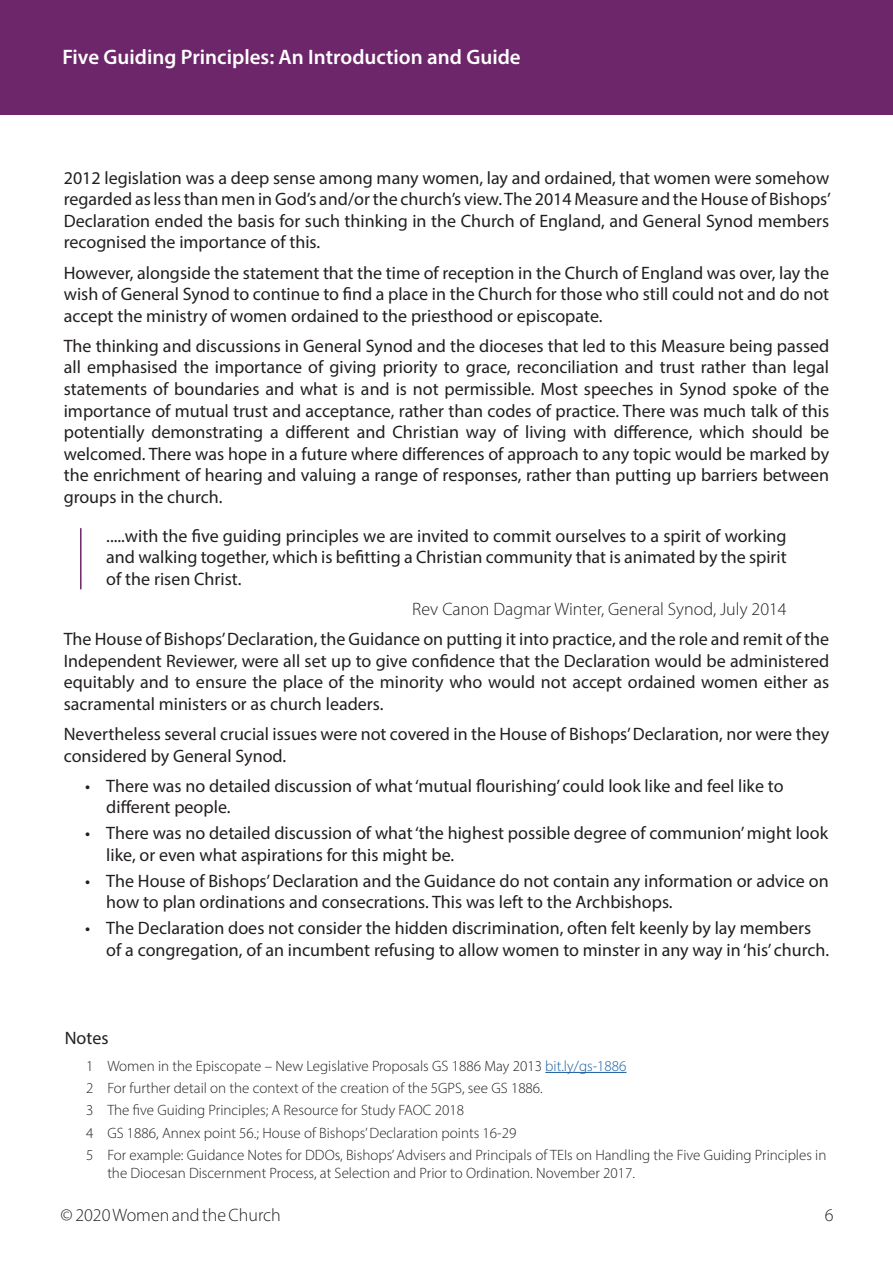
<style>
.page{position:relative;width:893px;height:1263px;background:#fff}
.page>*{position:absolute;margin:0;border:0;box-sizing:border-box;transform-origin:0 0}
.t1{font:600 21px "Myriad Pro";color:#fff}
.t2{font:18px/21.6px "Myriad Pro";color:#231f20;text-align:justify}
.t3{font:300 18px "Myriad Pro";color:#231f20}
.t4{font:300 15px/22.2px "Myriad Pro";color:#231f20}
.s1{color:#175d9e}
</style>
<div class="page">
<div style="left:0;top:0;width:892px;height:115px;background:#6c2669"></div>
<hr style="left:80px;top:528px;width:2px;height:61px;background:#6c2669">
<hr style="left:545px;top:1072px;width:81px;height:1px;background:#175d9e">
<p class="t1" style="left:62px;top:43px;width:460px">Five Guiding Principles: An Introduction and Guide</p>
<p class="t2" style="left:64px;top:166px;width:768px">2012 legislation was a deep sense among many women, lay and ordained, that women were somehow regarded as less than men in God’s and/or the church’s view. The 2014 Measure and the House of Bishops’ Declaration ended the basis for such thinking in the Church of England, and General Synod members recognised the importance of this.</p>
<p class="t2" style="left:64px;top:261px;width:767px">However, alongside the statement that the time of reception in the Church of England was over, lay the wish of General Synod to continue to find a place in the Church for those who still could not and do not accept the ministry of women ordained to the priesthood or episcopate.</p>
<p class="t2" style="left:64px;top:335px;width:767px">The thinking and discussions in General Synod and the dioceses that led to this Measure being passed all emphasised the importance of giving priority to grace, reconciliation and trust rather than legal statements of boundaries and what is and is not permissible. Most speeches in Synod spoke of the importance of mutual trust and acceptance, rather than codes of practice. There was much talk of this potentially demonstrating a different and Christian way of living with difference, which should be welcomed. There was hope in a future where differences of approach to any topic would be marked by the enrichment of hearing and valuing a range of responses, rather than putting up barriers between groups in the church.</p>
<p class="t2" style="left:106px;top:524px;width:682px">.....with the five guiding principles we are invited to commit ourselves to a spirit of working and walking together, which is befitting a Christian community that is animated by the spirit of the risen Christ.</p>
<p class="t3" style="left:412px;top:598px;width:376px">Rev Canon Dagmar Winter, General Synod, July 2014</p>
<p class="t2" style="left:64px;top:628px;width:767px">The House of Bishops’ Declaration, the Guidance on putting it into practice, and the role and remit of the Independent Reviewer, were all set up to give confidence that the Declaration would be administered equitably and to ensure the place of the minority who would not accept ordained women either as sacramental ministers or as church leaders.</p>
<p class="t2" style="left:64px;top:723px;width:767px">Nevertheless several crucial issues were not covered in the House of Bishops’ Declaration, nor were they considered by General Synod.</p>
<p class="t2" style="left:106px;top:774px;width:679px;text-indent:-21px">• There was no detailed discussion of what ‘mutual flourishing’ could look like and feel like to different people.</p>
<p class="t2" style="left:106px;top:822px;width:723px;text-indent:-21px">• There was no detailed discussion of what ‘the highest possible degree of communion’ might look like, or even what aspirations for this might be.</p>
<p class="t2" style="left:106px;top:869px;width:724px;text-indent:-21px">• The House of Bishops’ Declaration and the Guidance do not contain any information or advice on how to plan ordinations and consecrations. This was left to the Archbishops.</p>
<p class="t2" style="left:106px;top:917px;width:724px;text-indent:-21px">• The Declaration does not consider the hidden discrimination, often felt keenly by lay members of a congregation, of an incumbent refusing to allow women to minster in any way in ‘his’ church.</p>
<p class="t2" style="left:65px;top:1027px;width:45px">Notes</p>
<p class="t4" style="left:86px;top:1055px;width:742px">1 Women in the Episcopate – New Legislative Proposals GS 1886 May 2013 <span class="s1">bit.ly/gs-1886<br></span>2 For further detail on the context of the creation of the 5GPS, see GS 1886.<br>3 The five Guiding Principles; A Resource for Study FAOC 2018<br>4 GS 1886, Annex point 56.; House of Bishops’ Declaration points 16-29<br>5 For example: Guidance Notes for DDOs, Bishops’ Advisers and Principals of TEIs on Handling the Five Guiding Principles in</p>
<p class="t4" style="left:107px;top:1162px;width:529px">the Diocesan Discernment Process, at Selection and Prior to Ordination. November 2017.</p>
<p class="t3" style="left:61px;top:1204px;width:222px">© 2020 Women and the Church</p>
<p class="t3" style="left:825px;top:1204px;width:10px">6</p>
</div>
